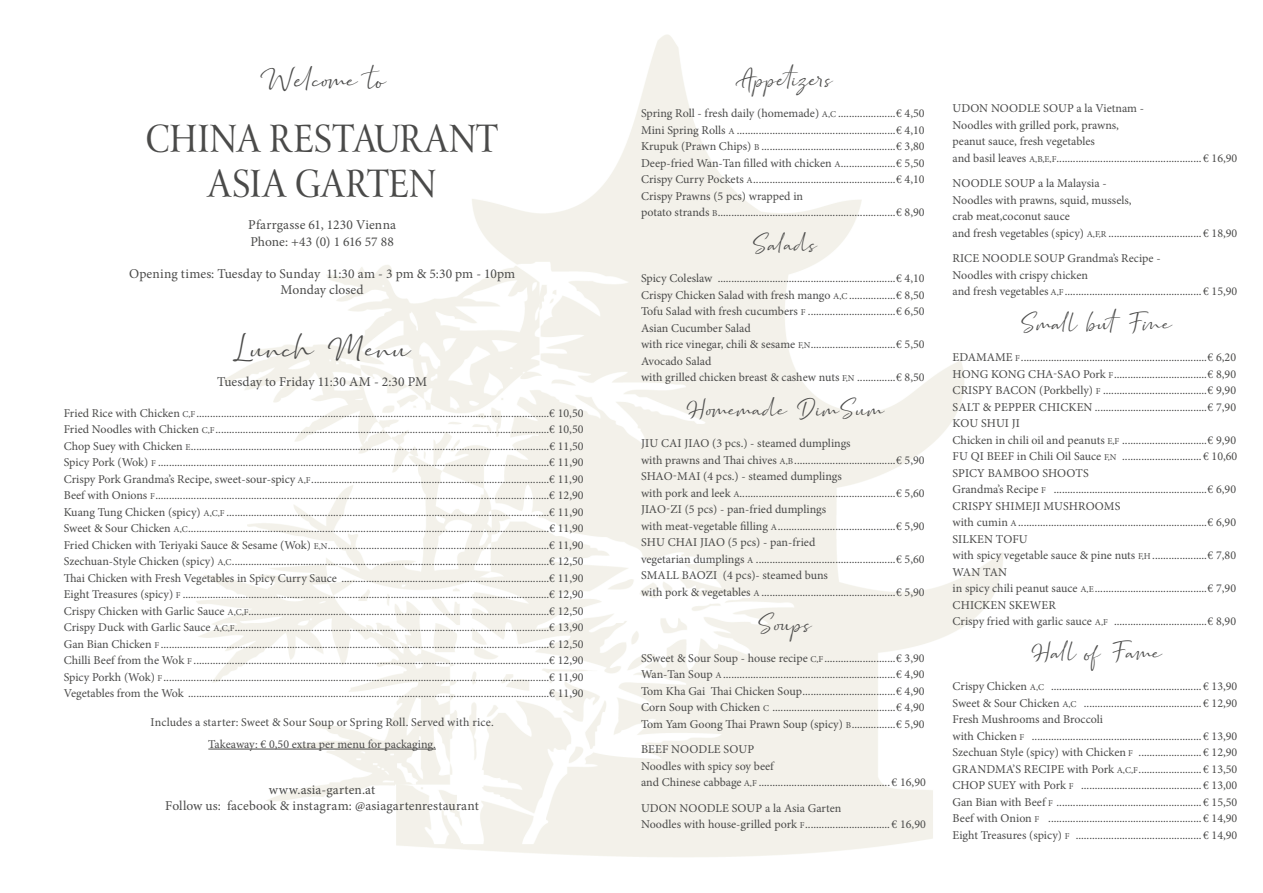
<style>
.page{position:relative;width:1263px;height:893px;background:#fff}
.page>*{position:absolute;margin:0;border:0;box-sizing:border-box;transform-origin:0 0}
.t1{font:semi-condensed 37.5px/45px "Mansfeld";letter-spacing:-.005em;color:#4a4a49;text-align:center}
.t2{font:33px "Marthin Slant";color:#4a4a49}
.t3{font:27px "Marthin Slant";color:#4a4a49}
.t4{font:24px "Marthin Slant";color:#4a4a49}
.t5{font:13.5px/16.2px "Minion Pro";letter-spacing:.01em;color:#4a4a49;text-align:center}
.t6{font:12px/16.5px "Minion Pro";color:#4a4a49}
.s1{font-size:9px}
</style>
<div class="page">
<hr style="left:208px;top:749px;width:228px;height:1px;background:#4a4a49">
<h3 class="t3" style="left:258px;top:60px;width:129px">Welcome to</h3>
<h1 class="t1" style="left:146px;top:116px;width:354px">CHINA RESTAURANT<br>ASIA GARTEN</h1>
<p class="t5" style="left:248px;top:217px;width:149px;text-align:left">Pfarrgasse 61, 1230 Vienna<br>Phone: +43 (0) 1 616 57 88</p>
<p class="t5" style="left:129px;top:266px;width:387px">Opening times: Tuesday to Sunday 11:30 am - 3 pm &amp; 5:30 pm - 10pm<br>Monday closed</p>
<h2 class="t2" style="left:234px;top:325px;width:177px">Lunch Menu</h2>
<p class="t5" style="left:217px;top:374px;width:211px">Tuesday to Friday 11:30 AM - 2:30 PM</p>
<p class="t6" style="left:64px;top:405px;width:521px;text-align:justify">Fried Rice with Chicken <span class="s1">C,F</span>.................................................................................................................................€ 10,50<br>Fried Noodles with Chicken <span class="s1">C,F</span>..........................................................................................................................€ 10,50<br>Chop Suey with Chicken <span class="s1">E</span>...................................................................................................................................€ 11,50<br>Spicy Pork (Wok) <span class="s1">F</span> ...............................................................................................................................................€ 11,90<br>Crispy Pork Grandma’s Recipe, sweet-sour-spicy <span class="s1">A,F</span>.......................................................................................€ 11,90<br>Beef with Onions <span class="s1">F</span>................................................................................................................................................€ 12,90<br>Kuang Tung Chicken (spicy) <span class="s1">A,C,F</span> ......................................................................................................................€ 11,90<br>Sweet &amp; Sour Chicken <span class="s1">A,C</span>....................................................................................................................................€ 11,90<br>Fried Chicken with Teriyaki Sauce &amp; Sesame (Wok) <span class="s1">E,N</span>.................................................................................€ 11,90<br>Szechuan-Style Chicken (spicy) <span class="s1">A,C</span>....................................................................................................................€ 12,50<br>Thai Chicken with Fresh Vegetables in Spicy Curry Sauce ............................................................................€ 11,90<br>Eight Treasures (spicy) <span class="s1">F</span> ......................................................................................................................................€ 12,90<br>Crispy Chicken with Garlic Sauce <span class="s1">A,C,F</span>..............................................................................................................€ 12,50<br>Crispy Duck with Garlic Sauce <span class="s1">A,C,F</span>...................................................................................................................€ 13,90<br>Gan Bian Chicken <span class="s1">F</span> ..............................................................................................................................................€ 12,50<br>Chilli Beef from the Wok <span class="s1">F</span> ..................................................................................................................................€ 12,90<br>Spicy Porkh (Wok) <span class="s1">F</span>.............................................................................................................................................€ 11,90<br>Vegetables from the Wok ....................................................................................................................................€ 11,90</p>
<p class="t6" style="left:150px;top:712px;width:345px;line-height:21.6px;text-align:center">Includes a starter: Sweet &amp; Sour Soup or Spring Roll. Served with rice.<br>Takeaway: € 0,50 extra per menu for packaging.</p>
<p class="t5" style="left:165px;top:782px;width:315px">www.asia-garten.at<br>Follow us: facebook &amp; instagram: @asiagartenrestaurant</p>
<h3 class="t4" style="left:736px;top:62px;width:98px">Appetizers</h3>
<p class="t6" style="left:641px;top:105px;width:285px">Spring Roll - fresh daily (homemade) <span class="s1">A,C</span> .....................€ 4,50<br>Mini Spring Rolls <span class="s1">A</span> ..........................................................€ 4,10<br>Krupuk (Prawn Chips) <span class="s1">B</span> .................................................€ 3,80<br>Deep-fried Wan-Tan filled with chicken <span class="s1">A</span>....................€ 5,50<br>Crispy Curry Pockets <span class="s1">A</span>....................................................€ 4,10<br>Crispy Prawns (5 pcs) wrapped in<br>potato strands <span class="s1">B</span>.................................................................€ 8,90</p>
<h3 class="t4" style="left:751px;top:227px;width:67px">Salads</h3>
<p class="t6" style="left:641px;top:270px;width:285px">Spicy Coleslaw .................................................................€ 4,10<br>Crispy Chicken Salad with fresh mango <span class="s1">A,C</span> .................€ 8,50<br>Tofu Salad with fresh cucumbers <span class="s1">F</span> ................................€ 6,50<br>Asian Cucumber Salad<br>with rice vinegar, chili &amp; sesame <span class="s1">F,N</span>...............................€ 5,50<br>Avocado Salad<br>with grilled chicken breast &amp; cashew nuts <span class="s1">F,N</span> ..............€ 8,50</p>
<h3 class="t4" style="left:684px;top:392px;width:201px">Homemade DimSum</h3>
<p class="t6" style="left:641px;top:435px;width:285px">JIU CAI JIAO (3 pcs.) - steamed dumplings<br>with prawns and Thai chives <span class="s1">A,B</span>.....................................€ 5,90<br>SHAO-MAI (4 pcs.) - steamed dumplings<br>with pork and leek <span class="s1">A</span>.........................................................€ 5,60<br>JIAO-ZI (5 pcs) - pan-fried dumplings<br>with meat-vegetable filling <span class="s1">A</span>...........................................€ 5,90<br>SHU CHAI JIAO (5 pcs) - pan-fried<br>vegetarian dumplings <span class="s1">A</span> ...................................................€ 5,60<br>SMALL BAOZI (4 pcs)- steamed buns<br>with pork &amp; vegetables <span class="s1">A</span> .................................................€ 5,90</p>
<h3 class="t4" style="left:757px;top:606px;width:56px">Soups</h3>
<p class="t6" style="left:641px;top:650px;width:285px;text-align:justify">SSweet &amp; Sour Soup - house recipe <span class="s1">C,F</span>..........................€ 3,90<br>Wan-Tan Soup <span class="s1">A</span> ...............................................................€ 4,90<br>Tom Kha Gai Thai Chicken Soup..................................€ 4,90<br>Corn Soup with Chicken <span class="s1">C</span> .............................................€ 4,90<br>Tom Yam Goong Thai Prawn Soup (spicy) <span class="s1">B</span>................€ 5,90</p>
<p class="t6" style="left:641px;top:741px;width:286px">BEEF NOODLE SOUP<br>Noodles with spicy soy beef<br>and Chinese cabbage <span class="s1">A,F</span> ................................................ € 16,90</p>
<p class="t6" style="left:641px;top:800px;width:286px">UDON NOODLE SOUP a la Asia Garten<br>Noodles with house-grilled pork <span class="s1">F</span>............................... € 16,90</p>
<p class="t6" style="left:952px;top:100px;width:286px">UDON NOODLE SOUP a la Vietnam -<br>Noodles with grilled pork, prawns,<br>peanut sauce, fresh vegetables<br>and basil leaves <span class="s1">A,B,E,F</span>..................................................... € 16,90</p>
<p class="t6" style="left:952px;top:175px;width:286px">NOODLE SOUP a la Malaysia -<br>Noodles with prawns, squid, mussels,<br>crab meat,coconut sauce<br>and fresh vegetables (spicy) <span class="s1">A,F,R</span> .................................. € 18,90</p>
<p class="t6" style="left:952px;top:250px;width:286px">RICE NOODLE SOUP Grandma’s Recipe -<br>Noodles with crispy chicken<br>and fresh vegetables <span class="s1">A,F</span>.................................................. € 15,90</p>
<h3 class="t4" style="left:1020px;top:306px;width:153px">Small but Fine</h3>
<p class="t6" style="left:952px;top:349px;width:286px">EDAMAME <span class="s1">F</span>....................................................................€ 6,20<br>HONG KONG CHA-SAO Pork <span class="s1">F</span>..................................€ 8,90<br>CRISPY BACON (Porkbelly) <span class="s1">F</span> ......................................€ 9,90<br>SALT &amp; PEPPER CHICKEN .........................................€ 7,90<br>KOU SHUI JI<br>Chicken in chili oil and peanuts <span class="s1">E,F</span> ...............................€ 9,90<br>FU QI BEEF in Chili Oil Sauce <span class="s1">F,N</span> ............................. € 10,60<br>SPICY BAMBOO SHOOTS<br>Grandma’s Recipe <span class="s1">F</span> ........................................................€ 6,90<br>CRISPY SHIMEJI MUSHROOMS<br>with cumin <span class="s1">A</span>.....................................................................€ 6,90<br>SILKEN TOFU<br>with spicy vegetable sauce &amp; pine nuts <span class="s1">F,H</span> ....................€ 7,80<br>WAN TAN<br>in spicy chili peanut sauce <span class="s1">A,E</span>.........................................€ 7,90<br>CHICKEN SKEWER<br>Crispy fried with garlic sauce <span class="s1">A,F</span> ..................................€ 8,90</p>
<h3 class="t4" style="left:1029px;top:635px;width:133px">Hall of Fame</h3>
<p class="t6" style="left:952px;top:678px;width:286px">Crispy Chicken <span class="s1">A,C</span> ....................................................... € 13,90<br>Sweet &amp; Sour Chicken <span class="s1">A,C</span> ........................................... € 12,90<br>Fresh Mushrooms and Broccoli<br>with Chicken <span class="s1">F</span> .............................................................. € 13,90<br>Szechuan Style (spicy) with Chicken <span class="s1">F</span> ....................... € 12,90<br>GRANDMA’S RECIPE with Pork <span class="s1">A,C,F</span>....................... € 13,50<br>CHOP SUEY with Pork <span class="s1">F</span> ............................................ € 13,00<br>Gan Bian with Beef <span class="s1">F</span> ..................................................... € 15,50<br>Beef with Onion <span class="s1">F</span> ........................................................ € 14,90<br>Eight Treasures (spicy) <span class="s1">F</span> .............................................. € 14,90</p>
</div>
